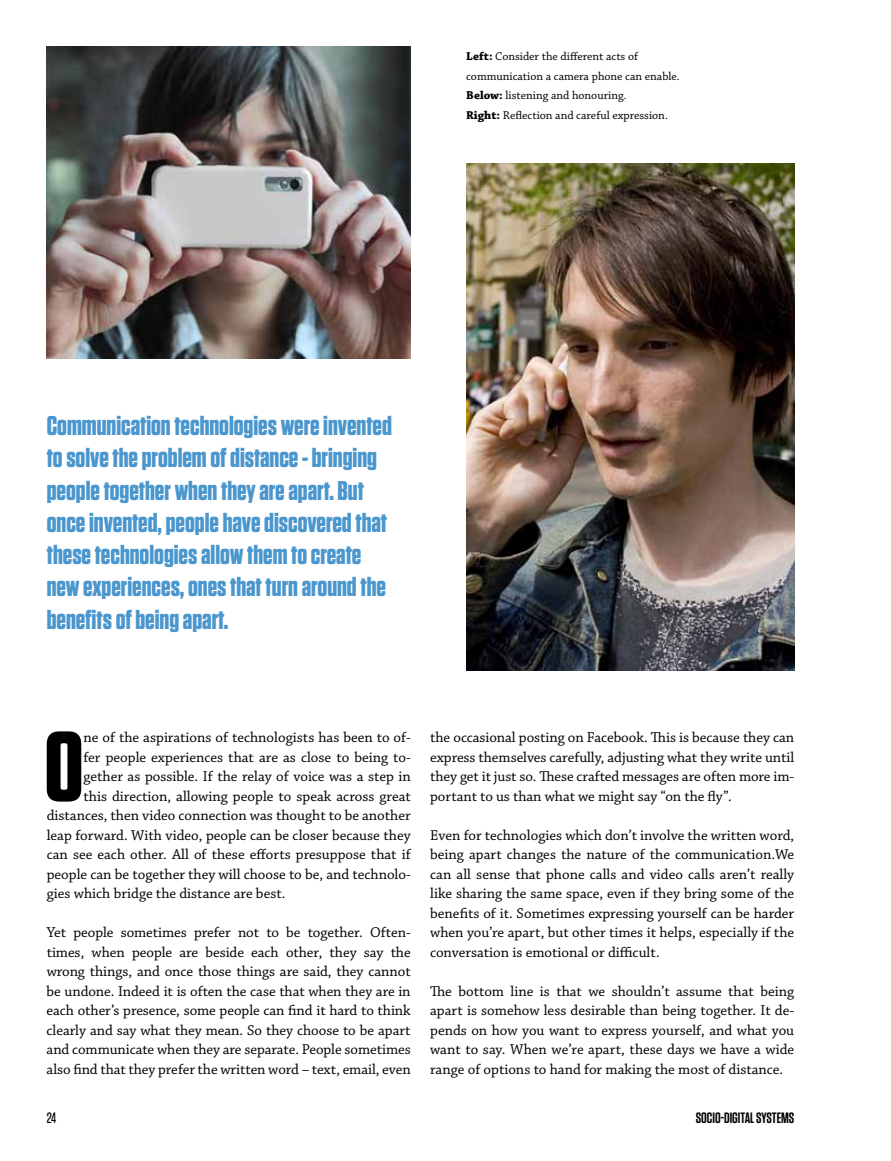
<style>
.page{position:relative;width:891px;height:1161px;background:#fff}
.page>*{position:absolute;margin:0;border:0;box-sizing:border-box;transform-origin:0 0}
.t1{font:700 98.55px "Tungsten";color:#000}
.t2{font:700 27px/32.2px "Tungsten";color:#4a96cd}
.t3{font:15px/19.5px "Chaparral Pro";color:#000;text-align:justify}
.t4{font:600 15px "Tungsten";color:#000}
.t5{font:500 15px "Tungsten";color:#000}
.t6{font:12px/19.5px "Chaparral Pro";color:#000}
.s1{font-weight:700}
</style>
<div class="page">
<img style="left:47px;top:47px;width:364px;height:312px">
<img style="left:466px;top:164px;width:328px;height:507px">
<p class="t6" style="left:466px;top:47px;width:215px"><span class="s1">Left:</span> Consider the different acts of communication a camera phone can enable.<br><span class="s1">Below:</span> listening and honouring.<br><span class="s1">Right:</span> Reflection and careful expression.</p>
<p class="t2" style="left:47px;top:411px;width:347px">Communication technologies were invented to solve the problem of distance - bringing people together when they are apart. But once invented, people have discovered that these technologies allow them to create new experiences, ones that turn around the benefits of being apart.</p>
<h1 class="t1" style="left:44px;top:714px;width:36px">O</h1>
<p class="t3" style="left:84px;top:729px;width:329px">ne of the aspirations of technologists has been to of-</p>
<p class="t3" style="left:83px;top:748px;width:329px">fer people experiences that are as close to being to-</p>
<p class="t3" style="left:84px;top:768px;width:329px">gether as possible. If the relay of voice was a step in</p>
<p class="t3" style="left:84px;top:787px;width:329px">this direction, allowing people to speak across great</p>
<p class="t3" style="left:47px;top:807px;width:365px">distances, then video connection was thought to be another</p>
<p class="t3" style="left:47px;top:826px;width:365px">leap forward. With video, people can be closer because they</p>
<p class="t3" style="left:47px;top:846px;width:366px">can see each other. All of these efforts presuppose that if</p>
<p class="t3" style="left:47px;top:865px;width:366px">people can be together they will choose to be, and technolo-</p>
<p class="t3" style="left:47px;top:885px;width:240px">gies which bridge the distance are best.</p>
<p class="t3" style="left:47px;top:924px;width:366px">Yet people sometimes prefer not to be together. Often&shy;times, when people are beside each other, they say the wrong things, and once those things are said, they cannot be undone. Indeed it is often the case that when they are in each other’s presence, some people can find it hard to think clearly and say what they mean. So they choose to be apart and communicate when they are separate. People sometimes also find that they prefer the written word – text, email, even</p>
<p class="t3" style="left:430px;top:729px;width:366px">the occasional posting on Facebook. This is because they can express themselves carefully, adjusting what they write until they get it just so. These crafted messages are often more im&shy;portant to us than what we might say “on the fly”.</p>
<p class="t3" style="left:430px;top:826px;width:366px">Even for technologies which don’t involve the written word, being apart changes the nature of the communication.We can all sense that phone calls and video calls aren’t really like sharing the same space, even if they bring some of the benefits of it. Sometimes expressing yourself can be harder when you’re apart, but other times it helps, especially if the conversation is emotional or difficult.</p>
<p class="t3" style="left:430px;top:982px;width:366px">The bottom line is that we shouldn’t assume that being apart is somehow less desirable than being together. It de&shy;pends on how you want to express yourself, and what you want to say. When we’re apart, these days we have a wide range of options to hand for making the most of distance.</p>
<p class="t5" style="left:47px;top:1110px;width:11px">24</p>
<p class="t4" style="left:696px;top:1110px;width:100px">SOCIO-DIGITAL SYSTEMS</p>
</div>
